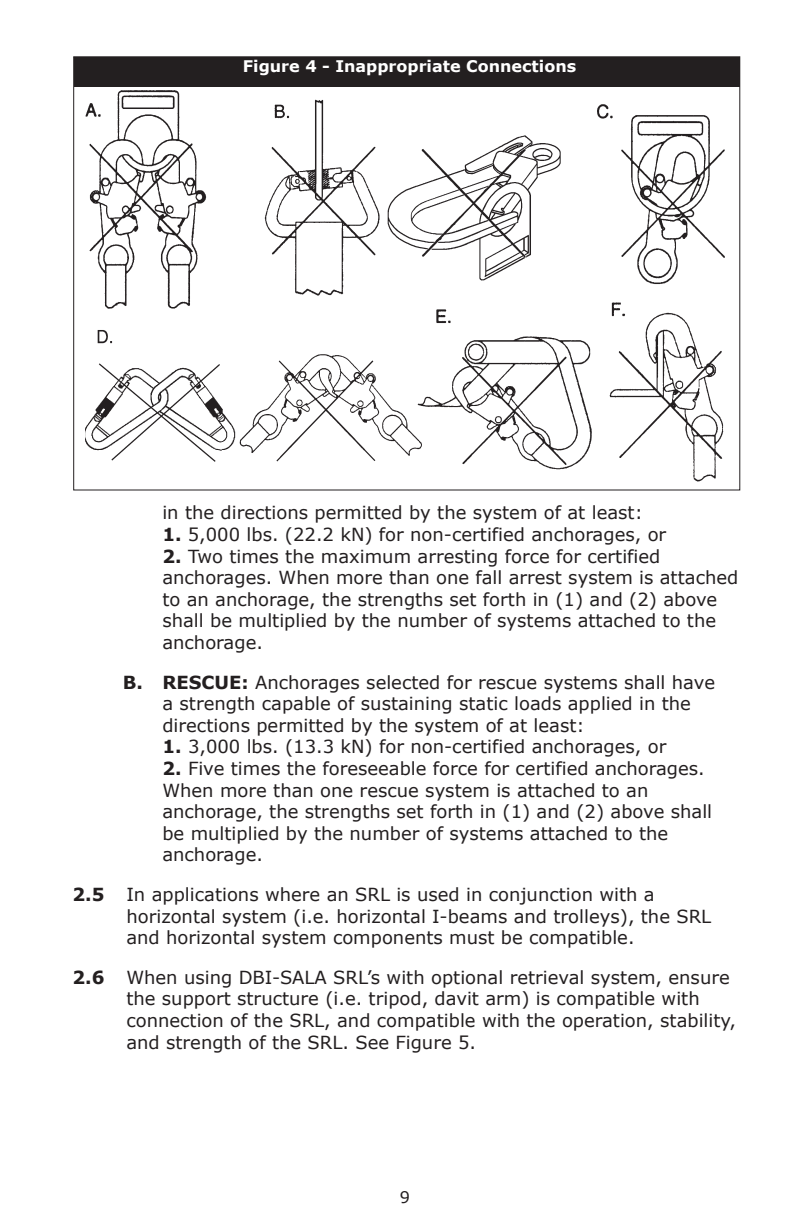
<style>
.page{position:relative;width:792px;height:1224px;background:#fff}
.page>*{position:absolute;margin:0;border:0;box-sizing:border-box;transform-origin:0 0}
.A_B_C{font:18px/21.6px "Verdana";color:#231f20}
.Body_text{font:18px/21.6px "Verdana";color:#231f20}
.Figure_Caption{font:700 16px "Verdana";color:#fff}
.t1{font:16px "Verdana";color:#231f20}
.s1{font-weight:700}
</style>
<div class="page">
<div style="left:74px;top:57px;width:666px;height:29px;background:#231f20"></div>
<img style="left:85px;top:91px;width:640px;height:391px">
<p class="Figure_Caption" style="left:243px;top:56px;width:335px">Figure 4 - Inappropriate Connections</p>
<p class="A_B_C" style="left:162px;top:502px;width:482px">in the directions permitted by the system of at least:</p>
<p class="A_B_C" style="left:162px;top:523px;width:505px"><span class="s1">1.</span> 5,000 lbs. (22.2 kN) for non-certified anchorages, or</p>
<p class="A_B_C" style="left:162px;top:545px;width:577px"><span class="s1">2.</span> Two times the maximum arresting force for certified anchorages. When more than one fall arrest system is attached to an anchorage, the strengths set forth in (1) and (2) above shall be multiplied by the number of systems attached to the anchorage.</p>
<p class="A_B_C" style="left:162px;top:671px;width:554px;text-indent:-40px"><span class="s1">B. RESCUE:</span> Anchorages selected for rescue systems shall have a strength capable of sustaining static loads applied in the directions permitted by the system of at least:</p>
<p class="A_B_C" style="left:162px;top:736px;width:506px"><span class="s1">1.</span> 3,000 lbs. (13.3 kN) for non-certified anchorages, or</p>
<p class="A_B_C" style="left:162px;top:757px;width:551px"><span class="s1">2.</span> Five times the foreseeable force for certified anchorages.<br>When more than one rescue system is attached to an anchorage, the strengths set forth in (1) and (2) above shall be multiplied by the number of systems attached to the anchorage.</p>
<p class="Body_text" style="left:126px;top:883px;width:586px;text-indent:-54px"><span class="s1">2.5</span> In applications where an SRL is used in conjunction with a horizontal system (i.e. horizontal I-beams and trolleys), the SRL and horizontal system components must be compatible.</p>
<p class="Body_text" style="left:126px;top:966px;width:611px;text-indent:-54px"><span class="s1">2.6</span> When using DBI‑SALA SRL’s with optional retrieval system, ensure the support structure (i.e. tripod, davit arm) is compatible with connection of the SRL, and compatible with the operation, stability, and strength of the SRL. See Figure 5.</p>
<p class="t1" style="left:400px;top:1187px;width:12px">9</p>
</div>
